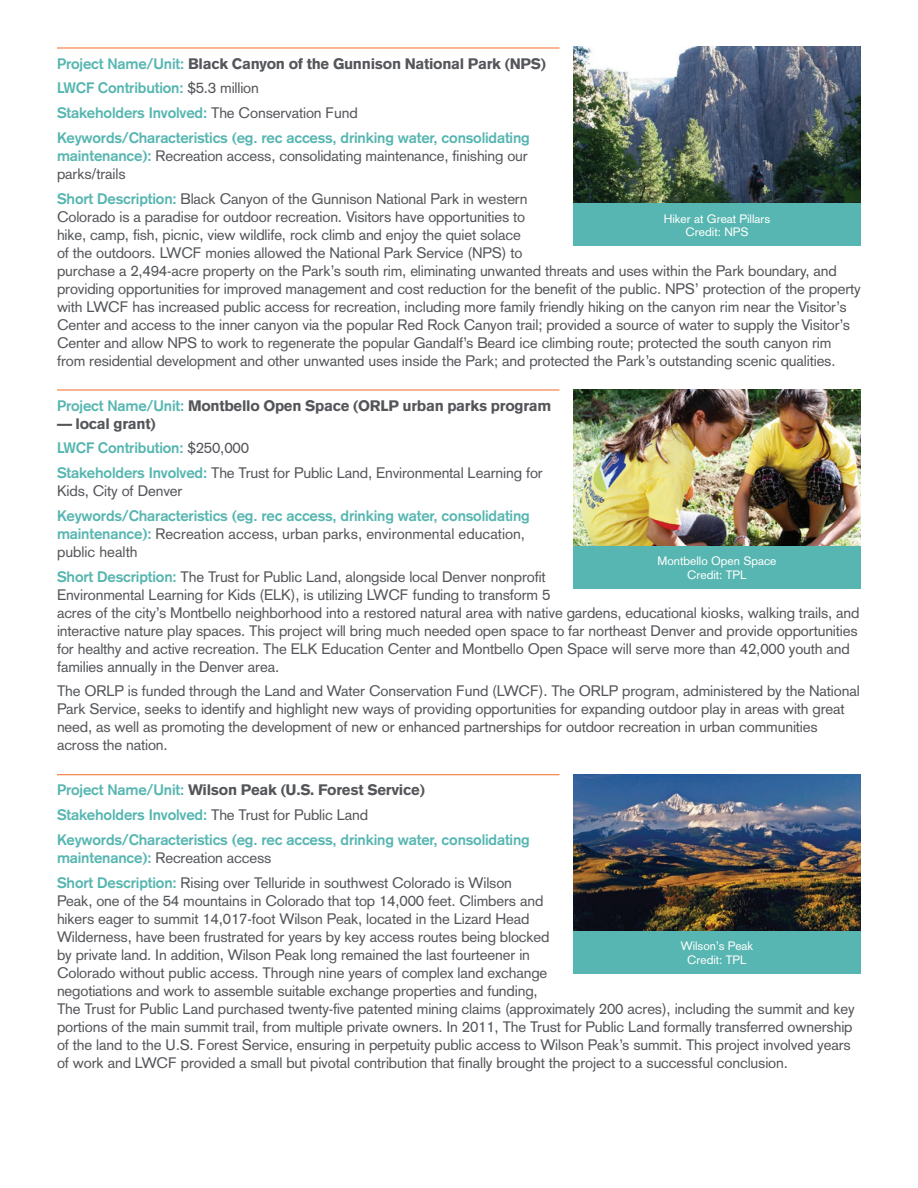
<style>
.page{position:relative;width:918px;height:1188px;background:#fff}
.page>*{position:absolute;margin:0;border:0;box-sizing:border-box;transform-origin:0 0}
.t1{font:15px/18px "Akzidenz Grotesk";letter-spacing:-.01em;color:#54565a}
.t2{font:700 15px/24.8px "Akzidenz Grotesk";letter-spacing:-.01em;color:#57b6b1}
.t3{font:900 15px "Akzidenz Grotesk";letter-spacing:-.02em;color:#54565a}
.t4{font:12px/13.5px "Akzidenz Grotesk";color:#fff;text-align:center}
.s1{font-weight:900;color:#54565a}
.s2{font-weight:400;color:#54565a}
.s3{font-weight:700;color:#57b6b1}
.s4{font-weight:900}
</style>
<div class="page">
<hr style="left:57px;top:48px;width:503px;height:1px;background:#f36b23">
<hr style="left:57px;top:390px;width:503px;height:1px;background:#f36b23">
<hr style="left:57px;top:774px;width:503px;height:1px;background:#f36b23">
<img style="left:573px;top:47px;width:288px;height:157px">
<div style="left:573px;top:204px;width:288px;height:42px;background:#57b6b1"></div>
<img style="left:573px;top:390px;width:288px;height:157px">
<div style="left:573px;top:547px;width:288px;height:42px;background:#57b6b1"></div>
<img style="left:573px;top:774px;width:288px;height:157px">
<div style="left:573px;top:931px;width:288px;height:42px;background:#57b6b1"></div>
<p class="t2" style="left:57px;top:51px;width:491px">Project Name/Unit: <span class="s1">Black Canyon of the Gunnison National Park (NPS)<br></span>LWCF Contribution: <span class="s2">$5.3 million<br></span>Stakeholders Involved: <span class="s2">The Conservation Fund<br></span>Keywords/Characteristics (eg. rec access, drinking water, consolidating</p>
<p class="t1" style="left:57px;top:147px;width:472px"><span class="s3">maintenance):</span> Recreation access, consolidating maintenance, finishing our parks/trails</p>
<p class="t1" style="left:57px;top:189px;width:805px"><span class="s3">Short Description:</span> Black Canyon of the Gunnison National Park in western<br>Colorado is a paradise for outdoor recreation. Visitors have opportunities to<br>hike, camp, fish, picnic, view wildlife, rock climb and enjoy the quiet solace<br>of the outdoors. LWCF monies allowed the National Park Service (NPS) to<br>purchase a 2,494-acre property on the Park’s south rim, eliminating unwanted threats and uses within the Park boundary, and providing opportunities for improved management and cost reduction for the benefit of the public. NPS’ protection of the property with LWCF has increased public access for recreation, including more family friendly hiking on the canyon rim near the Visitor’s Center and access to the inner canyon via the popular Red Rock Canyon trail; provided a source of water to supply the Visitor’s Center and allow NPS to work to regenerate the popular Gandalf’s Beard ice climbing route; protected the south canyon rim from residential development and other unwanted uses inside the Park; and protected the Park’s outstanding scenic qualities.</p>
<p class="t3" style="left:57px;top:396px;width:496px"><span class="s3">Project Name/Unit:</span> Montbello Open Space (ORLP urban parks program</p>
<p class="t1" style="left:57px;top:411px;width:487px;line-height:24.8px"><span class="s4">— local grant)<br></span><span class="s3">LWCF Contribution:</span> $250,000<br><span class="s3">Stakeholders Involved:</span> The Trust for Public Land, Environmental Learning for</p>
<p class="t1" style="left:57px;top:482px;width:127px">Kids, City of Denver</p>
<p class="t2" style="left:57px;top:506px;width:474px;line-height:18px">Keywords/Characteristics (eg. rec access, drinking water, consolidating maintenance): <span class="s2">Recreation access, urban parks, environmental education, public health</span></p>
<p class="t1" style="left:57px;top:567px;width:804px"><span class="s3">Short Description:</span> The Trust for Public Land, alongside local Denver nonprofit<br>Environmental Learning for Kids (ELK), is utilizing LWCF funding to transform 5<br>acres of the city’s Montbello neighborhood into a restored natural area with native gardens, educational kiosks, walking trails, and interactive nature play spaces. This project will bring much needed open space to far northeast Denver and provide opportunities for healthy and active recreation. The ELK Education Center and Montbello Open Space will serve more than 42,000 youth and families annually in the Denver area.</p>
<p class="t1" style="left:57px;top:682px;width:804px">The ORLP is funded through the Land and Water Conservation Fund (LWCF). The ORLP program, administered by the National Park Service, seeks to identify and highlight new ways of providing opportunities for expanding outdoor play in areas with great need, as well as promoting the development of new or enhanced partnerships for outdoor recreation in urban communities across the nation.</p>
<p class="t2" style="left:57px;top:778px;width:474px">Project Name/Unit: <span class="s1">Wilson Peak (U.S. Forest Service)<br></span>Stakeholders Involved: <span class="s2">The Trust for Public Land<br></span>Keywords/Characteristics (eg. rec access, drinking water, consolidating</p>
<p class="t1" style="left:57px;top:845px;width:457px;line-height:24.8px"><span class="s3">maintenance):</span> Recreation access<br><span class="s3">Short Description:</span> Rising over Telluride in southwest Colorado is Wilson</p>
<p class="t1" style="left:57px;top:891px;width:799px">Peak, one of the 54 mountains in Colorado that top 14,000 feet. Climbers and<br>hikers eager to summit 14,017-foot Wilson Peak, located in the Lizard Head<br>Wilderness, have been frustrated for years by key access routes being blocked<br>by private land. In addition, Wilson Peak long remained the last fourteener in<br>Colorado without public access. Through nine years of complex land exchange<br>negotiations and work to assemble suitable exchange properties and funding,<br>The Trust for Public Land purchased twenty-five patented mining claims (approximately 200 acres), including the summit and key portions of the main summit trail, from multiple private owners. In 2011, The Trust for Public Land formally transferred ownership of the land to the U.S. Forest Service, ensuring in perpetuity public access to Wilson Peak’s summit. This project involved years of work and LWCF provided a small but pivotal contribution that finally brought the project to a successful conclusion.</p>
<p class="t4" style="left:664px;top:212px;width:108px">Hiker at Great Pillars<br>Credit: NPS</p>
<p class="t4" style="left:658px;top:554px;width:120px">Montbello Open Space<br>Credit: TPL</p>
<p class="t4" style="left:681px;top:939px;width:74px">Wilson’s Peak<br>Credit: TPL</p>
</div>
